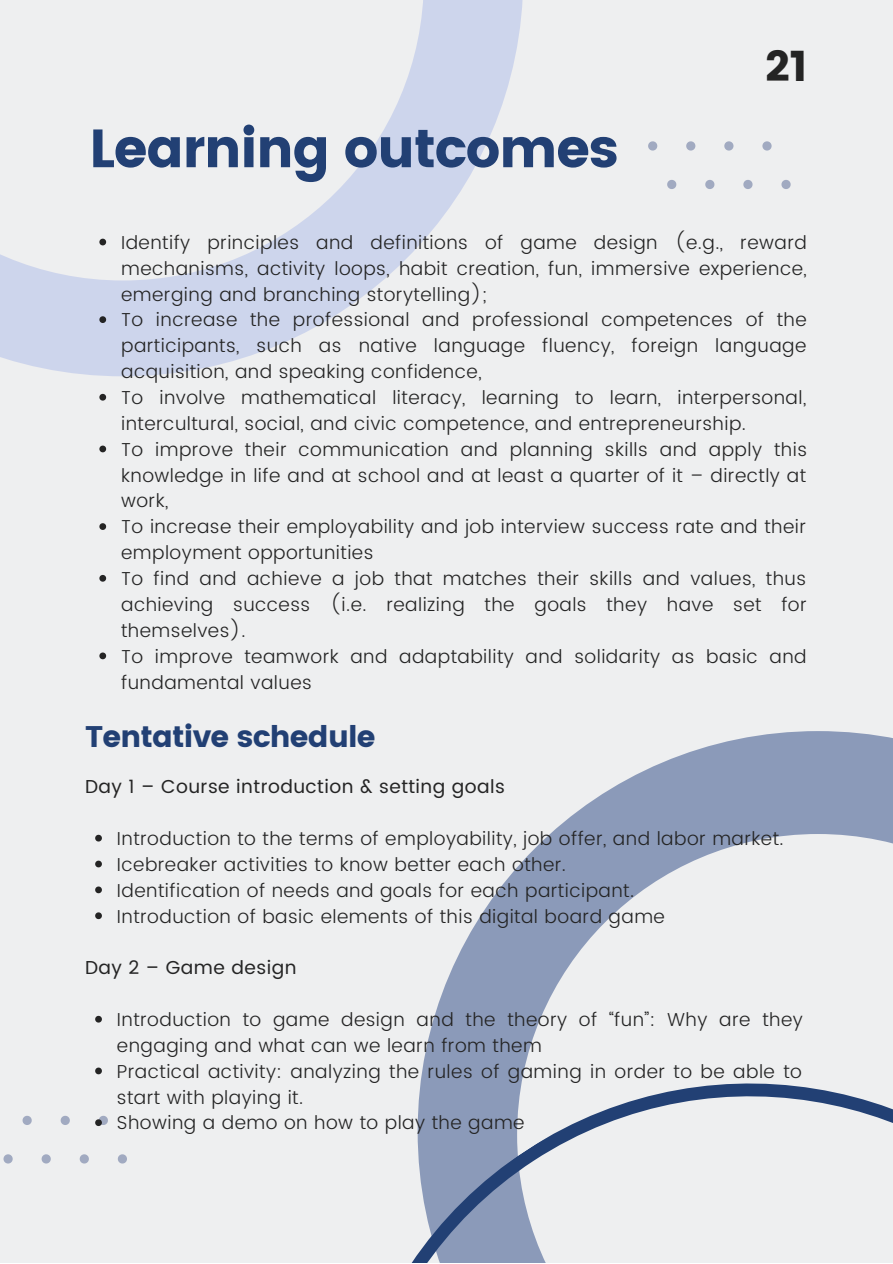
<style>
.page{position:relative;width:893px;height:1264px;background:#fff}
.page>*{position:absolute;margin:0;border:0;box-sizing:border-box;transform-origin:0 0}
.t1{font:53.7px "Poppins";letter-spacing:-.025em;color:#224074}
.t2{font:42.6px "Poppins";color:#242424}
.t3{font:29.85px "Poppins";letter-spacing:-.025em;color:#224074}
.t4{font:300 18.75px/25.8px "Poppins";letter-spacing:.025em;color:#242424}
.t5{font:18.75px "Poppins";letter-spacing:.025em;color:#242424}
</style>
<div class="page">
<div style="left:0;top:0;width:892px;height:1262px;background:#eeeff0"></div>
<svg style="left:0;top:0;width:523px;height:376px"></svg>
<svg style="left:648px;top:141px;width:9px;height:9px"></svg>
<svg style="left:686px;top:141px;width:9px;height:9px"></svg>
<svg style="left:724px;top:141px;width:9px;height:9px"></svg>
<svg style="left:762px;top:141px;width:9px;height:9px"></svg>
<svg style="left:667px;top:180px;width:9px;height:9px"></svg>
<svg style="left:705px;top:180px;width:9px;height:9px"></svg>
<svg style="left:743px;top:180px;width:9px;height:9px"></svg>
<svg style="left:781px;top:180px;width:9px;height:9px"></svg>
<svg style="left:474px;top:731px;width:418px;height:195px;fill:#8b9ab9"></svg>
<svg style="left:412px;top:926px;width:480px;height:336px"></svg>
<svg style="left:99px;top:239px;width:7px;height:6px"></svg>
<svg style="left:99px;top:316px;width:7px;height:7px"></svg>
<svg style="left:99px;top:394px;width:7px;height:6px"></svg>
<svg style="left:99px;top:445px;width:7px;height:7px"></svg>
<svg style="left:99px;top:523px;width:7px;height:7px"></svg>
<svg style="left:99px;top:575px;width:7px;height:6px"></svg>
<svg style="left:99px;top:652px;width:7px;height:7px"></svg>
<svg style="left:23px;top:1115px;width:9px;height:9px"></svg>
<svg style="left:61px;top:1115px;width:9px;height:9px"></svg>
<svg style="left:4px;top:1154px;width:9px;height:9px"></svg>
<svg style="left:42px;top:1154px;width:9px;height:9px"></svg>
<svg style="left:80px;top:1154px;width:9px;height:9px"></svg>
<svg style="left:118px;top:1154px;width:9px;height:9px"></svg>
<svg style="left:95px;top:834px;width:7px;height:7px"></svg>
<svg style="left:95px;top:860px;width:7px;height:7px"></svg>
<svg style="left:95px;top:886px;width:7px;height:7px"></svg>
<svg style="left:95px;top:912px;width:7px;height:7px"></svg>
<svg style="left:95px;top:1015px;width:7px;height:7px"></svg>
<svg style="left:95px;top:1067px;width:7px;height:7px"></svg>
<svg style="left:95px;top:1115px;width:13px;height:11px"></svg>
<h1 class="t1" style="left:89px;top:117px;width:531px">Learning outcomes</h1>
<h2 class="t2" style="left:765px;top:42px;width:44px">21</h2>
<p class="t4" style="left:121px;top:229px;width:687px">Identify principles and definitions of game design (e.g., reward mechanisms, activity loops, habit creation, fun, immersive experience, emerging and branching storytelling);<br>To increase the professional and professional competences of the participants, such as native language fluency, foreign language acquisition, and speaking confidence,<br>To involve mathematical literacy, learning to learn, interpersonal, intercultural, social, and civic competence, and entrepreneurship.<br>To improve their communication and planning skills and apply this knowledge in life and at school and at least a quarter of it – directly at work,<br>To increase their employability and job interview success rate and their employment opportunities<br>To find and achieve a job that matches their skills and values, thus achieving success (i.e. realizing the goals they have set for themselves).<br>To improve teamwork and adaptability and solidarity as basic and fundamental values</p>
<h3 class="t3" style="left:85px;top:719px;width:292px">Tentative schedule</h3>
<p class="t5" style="left:85px;top:775px;width:421px">Day 1 – Course introduction &amp; setting goals</p>
<p class="t4" style="left:117px;top:825px;width:668px">Introduction to the terms of employability, job offer, and labor market.<br>Icebreaker activities to know better each other.<br>Identification of needs and goals for each participant.<br>Introduction of basic elements of this digital board game</p>
<p class="t5" style="left:85px;top:956px;width:213px">Day 2 – Game design</p>
<p class="t4" style="left:117px;top:1006px;width:687px">Introduction to game design and the theory of “fun”: Why are they engaging and what can we learn from them<br>Practical activity: analyzing the rules of gaming in order to be able to start with playing it.<br>Showing a demo on how to play the game</p>
</div>
